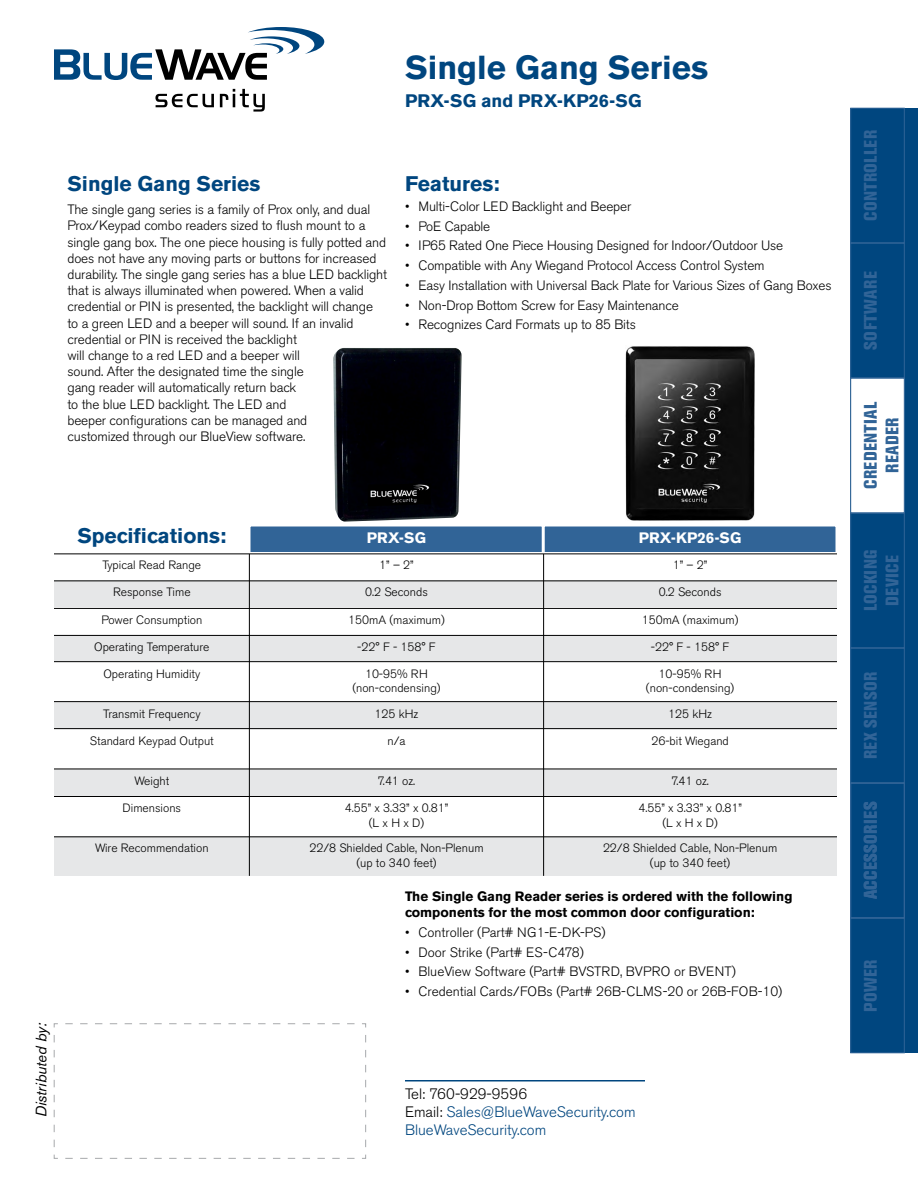
<style>
.page{position:relative;width:918px;height:1188px;background:#fff}
.page>*{position:absolute;margin:0;border:0;box-sizing:border-box;transform-origin:0 0}
.t1{font:700 33px "Akzidenz Grotesk BE";color:#00467f}
.t2{font:700 21px "Akzidenz Grotesk BE";color:#00467f}
.t3{font:800 condensed 18px/21.6px "Akzidenz Grotesk BE";letter-spacing:.02em;color:#316497;text-align:center}
.t4{font:700 18px "Akzidenz Grotesk BE";color:#00467f}
.t5{font:300 15px/18px "Akzidenz Grotesk BE";color:#00467f}
.t6{font:700 15px "Akzidenz Grotesk BE";letter-spacing:.02em;color:#fff}
.t7{font:italic 15px "Akzidenz Grotesk BE";color:#000}
.t8{font:300 13.5px/16.2px "Akzidenz Grotesk BE";letter-spacing:-.01em;color:#000}
.t9{font:700 13.5px/16.2px "Akzidenz Grotesk BE";color:#000}
.t10{font:300 12px/14.4px "Akzidenz Grotesk BE";color:#000;text-align:center}
.s1{color:#000}
</style>
<div class="page">
<div style="left:850px;top:108px;width:68px;height:945px;background:#00467f"></div>
<div style="left:850px;top:108px;width:54px;height:135px;border:1px solid #316497"></div>
<div style="left:850px;top:243px;width:54px;height:135px;border:1px solid #316497"></div>
<div style="left:850px;top:648px;width:54px;height:135px;border:1px solid #316497"></div>
<div style="left:850px;top:513px;width:54px;height:135px;border:1px solid #316497"></div>
<div style="left:850px;top:918px;width:54px;height:135px;border:1px solid #316497"></div>
<svg style="left:54px;top:27px;width:270px;height:53px"></svg>
<svg style="left:155px;top:94px;width:59px;height:13px"></svg>
<svg style="left:220px;top:89px;width:45px;height:23px"></svg>
<svg style="left:54px;top:1023px;width:312px;height:136px"></svg>
<hr style="left:405px;top:1080px;width:240px;height:2px;background:#00467f">
<div style="left:850px;top:378px;width:54px;height:135px;background:#fff;border:1px solid #316497"></div>
<div style="left:54px;top:580px;width:783px;height:28px;background:#e6e7e8"></div>
<div style="left:54px;top:635px;width:783px;height:27px;background:#e6e7e8"></div>
<div style="left:54px;top:769px;width:783px;height:27px;background:#e6e7e8"></div>
<div style="left:54px;top:702px;width:783px;height:27px;background:#e6e7e8"></div>
<div style="left:54px;top:836px;width:783px;height:40px;background:#e6e7e8"></div>
<div style="left:543px;top:525px;width:294px;height:29px;background:#316497;border:2px solid #fff"></div>
<div style="left:249px;top:525px;width:294px;height:29px;background:#316497;border:2px solid #fff"></div>
<hr style="left:54px;top:554px;width:783px;height:1px;background:#000">
<hr style="left:54px;top:608px;width:783px;height:1px;background:#000">
<hr style="left:54px;top:580px;width:783px;height:1px;background:#000">
<hr style="left:54px;top:635px;width:783px;height:1px;background:#000">
<hr style="left:54px;top:661px;width:783px;height:1px;background:#000">
<hr style="left:54px;top:701px;width:783px;height:1px;background:#000">
<hr style="left:54px;top:728px;width:783px;height:1px;background:#000">
<hr style="left:54px;top:769px;width:783px;height:1px;background:#000">
<hr style="left:54px;top:796px;width:783px;height:1px;background:#000">
<hr style="left:54px;top:836px;width:783px;height:1px;background:#000">
<hr style="left:249px;top:554px;width:1px;height:322px;background:#000">
<hr style="left:543px;top:554px;width:1px;height:322px;background:#000">
<div style="left:850px;top:783px;width:54px;height:135px;border:1px solid #316497"></div>
<img style="left:333px;top:348px;width:129px;height:174px">
<img style="left:626px;top:346px;width:128px;height:174px">
<h1 class="t1" style="left:405px;top:48px;width:305px">Single Gang Series</h1>
<h3 class="t4" style="left:405px;top:90px;width:238px">PRX-SG and PRX-KP26-SG</h3>
<h2 class="t2" style="left:68px;top:172px;width:194px">Single Gang Series</h2>
<p class="t8" style="left:68px;top:202px;width:321px">The single gang series is a family of Prox only, and dual Prox/Keypad combo readers sized to flush mount to a single gang box. The one piece housing is fully potted and does not have any moving parts or buttons for increased durability. The single gang series has a blue LED backlight that is always illuminated when powered. When a valid credential or PIN is presented, the backlight will change to a green LED and a beeper will sound. If an invalid credential or PIN is received the backlight<br>will change to a red LED and a beeper will<br>sound. After the designated time the single<br>gang reader will automatically return back<br>to the blue LED backlight. The LED and<br>beeper configurations can be managed and<br>customized through our BlueView software.</p>
<h2 class="t2" style="left:405px;top:172px;width:96px">Features:</h2>
<p class="t8" style="left:405px;top:198px;width:228px">• Multi-Color LED Backlight and Beeper</p>
<p class="t8" style="left:405px;top:218px;width:87px">• PoE Capable</p>
<p class="t8" style="left:405px;top:238px;width:380px">• IP65 Rated One Piece Housing Designed for Indoor/Outdoor Use</p>
<p class="t8" style="left:405px;top:258px;width:361px">• Compatible with Any Wiegand Protocol Access Control System</p>
<p class="t8" style="left:405px;top:277px;width:428px">• Easy Installation with Universal Back Plate for Various Sizes of Gang Boxes</p>
<p class="t8" style="left:405px;top:297px;width:275px">• Non-Drop Bottom Screw for Easy Maintenance</p>
<p class="t8" style="left:405px;top:317px;width:232px">• Recognizes Card Formats up to 85 Bits</p>
<p class="t7" style="left:32px;top:1117px;width:96px;rotate:-90deg">Distributed by:</p>
<h2 class="t2" style="left:77px;top:524px;width:150px">Specifications:</h2>
<p class="t6" style="left:367px;top:529px;width:61px">PRX-SG</p>
<p class="t6" style="left:639px;top:529px;width:104px">PRX-KP26-SG</p>
<p class="t10" style="left:103px;top:558px;width:100px">Typical Read Range</p>
<p class="t10" style="left:673px;top:558px;width:36px">1” – 2”</p>
<p class="t10" style="left:379px;top:558px;width:36px">1” – 2”</p>
<p class="t10" style="left:113px;top:585px;width:79px">Response Time</p>
<p class="t10" style="left:365px;top:585px;width:64px">0.2 Seconds</p>
<p class="t10" style="left:659px;top:585px;width:64px">0.2 Seconds</p>
<p class="t10" style="left:101px;top:613px;width:103px">Power Consumption</p>
<p class="t10" style="left:348px;top:613px;width:98px">150mA (maximum)</p>
<p class="t10" style="left:642px;top:613px;width:98px">150mA (maximum)</p>
<p class="t10" style="left:94px;top:640px;width:117px">Operating Temperature</p>
<p class="t10" style="left:357px;top:640px;width:80px">-22° F - 158° F</p>
<p class="t10" style="left:651px;top:640px;width:80px">-22° F - 158° F</p>
<p class="t10" style="left:103px;top:667px;width:99px">Operating Humidity</p>
<p class="t10" style="left:352px;top:667px;width:90px">10-95% RH (non-condensing)</p>
<p class="t10" style="left:646px;top:667px;width:90px">10-95% RH (non-condensing)</p>
<p class="t10" style="left:103px;top:707px;width:99px">Transmit Frequency</p>
<p class="t10" style="left:375px;top:707px;width:45px">125 kHz</p>
<p class="t10" style="left:668px;top:707px;width:45px">125 kHz</p>
<p class="t10" style="left:90px;top:734px;width:125px">Standard Keypad Output</p>
<p class="t10" style="left:388px;top:734px;width:19px">n/a</p>
<p class="t10" style="left:651px;top:734px;width:79px">26-bit Wiegand</p>
<p class="t10" style="left:134px;top:774px;width:36px">Weight</p>
<p class="t10" style="left:378px;top:774px;width:39px">7.41 oz.</p>
<p class="t10" style="left:671px;top:774px;width:39px">7.41 oz.</p>
<p class="t10" style="left:123px;top:801px;width:60px">Dimensions</p>
<p class="t10" style="left:95px;top:841px;width:115px">Wire Recommendation</p>
<p class="t10" style="left:345px;top:801px;width:105px">4.55” x 3.33” x 0.81” (L x H x D)</p>
<p class="t10" style="left:309px;top:841px;width:176px">22/8 Shielded Cable, Non-Plenum (up to 340 feet)</p>
<p class="t10" style="left:638px;top:801px;width:105px">4.55” x 3.33” x 0.81” (L x H x D)</p>
<p class="t10" style="left:603px;top:841px;width:176px">22/8 Shielded Cable, Non-Plenum (up to 340 feet)</p>
<p class="t9" style="left:405px;top:888px;width:389px">The Single Gang Reader series is ordered with the following components for the most common door configuration:</p>
<p class="t8" style="left:405px;top:925px;width:202px">• Controller (Part# NG1-E-DK-PS)</p>
<p class="t8" style="left:405px;top:944px;width:180px">• Door Strike (Part# ES-C478)</p>
<p class="t8" style="left:405px;top:964px;width:332px">• BlueView Software (Part# BVSTRD, BVPRO or BVENT)</p>
<p class="t8" style="left:405px;top:984px;width:379px">• Credential Cards/FOBs (Part# 26B-CLMS-20 or 26B-FOB-10)</p>
<p class="t5" style="left:405px;top:1085px;width:232px"><span class="s1">Tel: 760-929-9596<br>Email:</span> Sales@BlueWaveSecurity.com<br>BlueWaveSecurity.com</p>
<h3 class="t3" style="left:860px;top:221px;width:93px;rotate:-90deg">CONTROLLER</h3>
<h3 class="t3" style="left:860px;top:350px;width:80px;rotate:-90deg">SOFTWARE</h3>
<h3 class="t3" style="left:860px;top:489px;width:89px;rotate:-90deg">CREDENTIAL<br>READER</h3>
<h3 class="t3" style="left:860px;top:611px;width:63px;rotate:-90deg">LOCKING<br>DEVICE</h3>
<h3 class="t3" style="left:860px;top:759px;width:89px;rotate:-90deg">REX SENSOR</h3>
<h3 class="t3" style="left:860px;top:899px;width:99px;rotate:-90deg">ACCESSORIES</h3>
<h3 class="t3" style="left:860px;top:1012px;width:54px;rotate:-90deg">POWER</h3>
</div>
